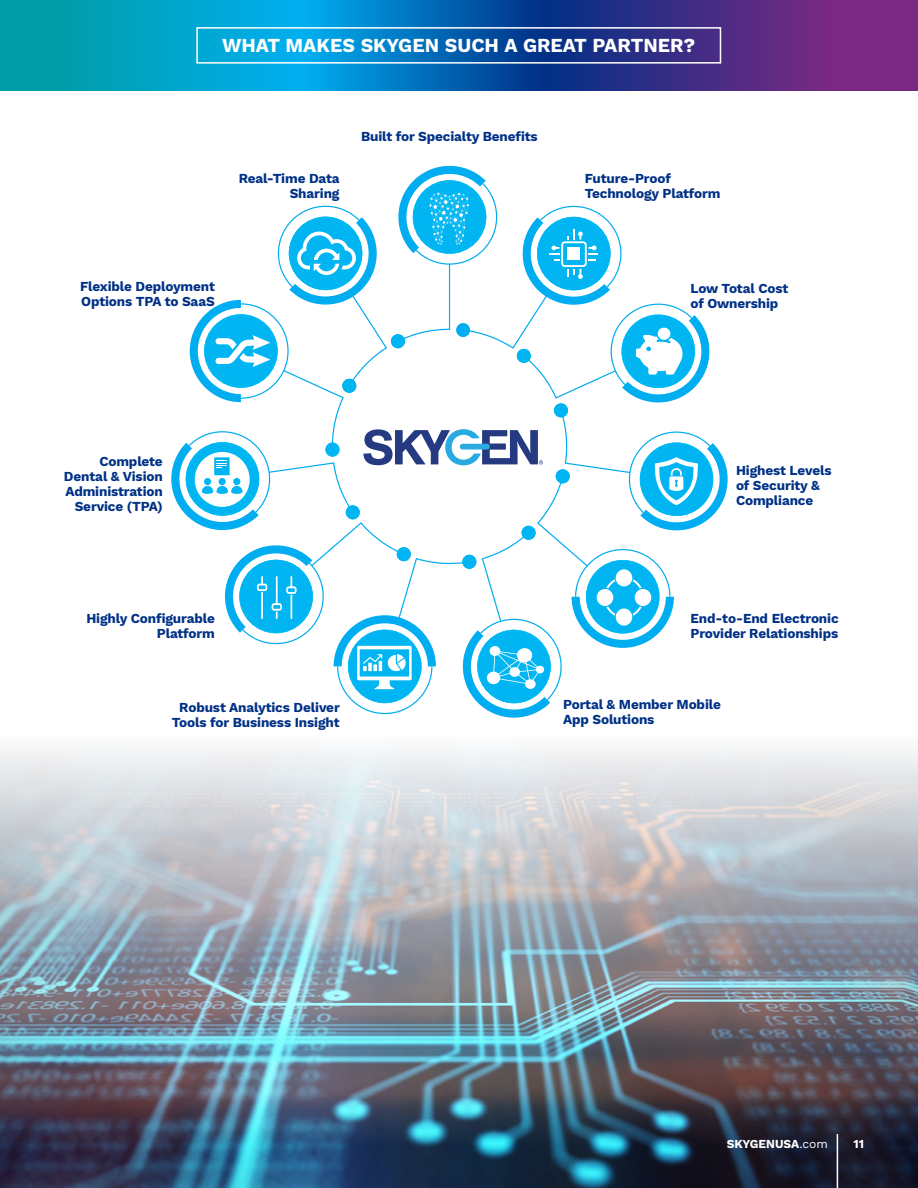
<style>
.page{position:relative;width:918px;height:1188px;background:#fff}
.page>*{position:absolute;margin:0;border:0;box-sizing:border-box;transform-origin:0 0}
.t1{font:700 19.5px "Work Sans";color:#fff}
.t2{font:700 13.5px/15px "Work Sans";letter-spacing:-.01em;color:#003186}
.t3{font:700 12px "Work Sans";color:#fff}
.s1{font-weight:400}
</style>
<div class="page">
<img style="left:0;top:1146px;width:918px;height:42px">
<img style="left:0;top:750px;width:918px;height:396px">
<svg style="left:1px;top:0;width:917px;height:91px;background:#1f64a7"></svg>
<div style="left:196px;top:27px;width:525px;height:37px;border:2px solid #fff"></div>
<hr style="left:837px;top:1134px;width:1px;height:54px;background:#fff">
<hr style="left:0;top:0;width:1px;height:91px;background:#009ca7">
<svg style="left:171px;top:165px;width:557px;height:553px"></svg>
<p class="t1" style="left:222px;top:34px;width:475px">WHAT MAKES SKYGEN SUCH A GREAT PARTNER?</p>
<p class="t2" style="left:239px;top:171px;width:102px;text-align:right">Real-Time Data<br>Sharing</p>
<p class="t2" style="left:361px;top:130px;width:178px">Built for Specialty Benefits</p>
<p class="t2" style="left:80px;top:279px;width:136px">Flexible Deployment<br>Options TPA to SaaS</p>
<p class="t2" style="left:585px;top:171px;width:137px">Future-Proof<br>Technology Platform</p>
<p class="t2" style="left:691px;top:281px;width:99px">Low Total Cost of Ownership</p>
<p class="t2" style="left:64px;top:455px;width:100px;text-align:right">Complete<br>Dental &amp; Vision<br>Administration<br>Service (TPA)</p>
<p class="t2" style="left:86px;top:612px;width:130px;text-align:right">Highly Configurable<br>Platform</p>
<p class="t2" style="left:736px;top:464px;width:97px">Highest Levels of Security &amp;<br>Compliance</p>
<p class="t2" style="left:691px;top:612px;width:150px">End-to-End Electronic<br>Provider Relationships</p>
<p class="t2" style="left:172px;top:701px;width:169px;text-align:center">Robust Analytics Deliver<br>Tools for Business Insight</p>
<p class="t2" style="left:563px;top:698px;width:159px">Portal &amp; Member Mobile<br>App Solutions</p>
<p class="t3" style="left:727px;top:1137px;width:103px">SKYGENUSA<span class="s1">.com</span></p>
<p class="t3" style="left:853px;top:1137px;width:12px">11</p>
</div>
